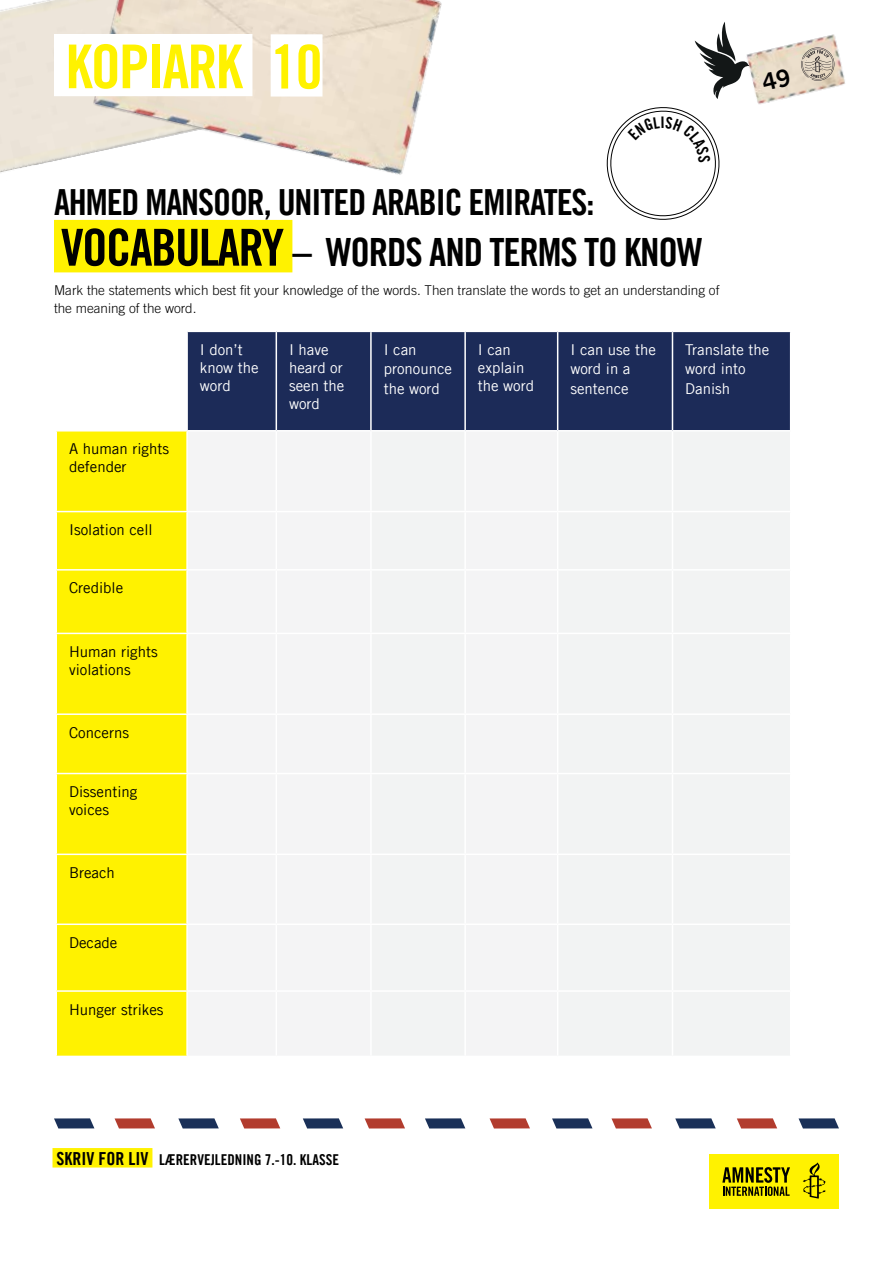
<style>
.page{position:relative;width:893px;height:1263px;background:#fff}
.page>*{position:absolute;margin:0;border:0;box-sizing:border-box;transform-origin:0 0}
.t1{font:60.45px "Amnesty Trade Gothic Bd Cn 20";letter-spacing:-.03em;color:#fff200}
.t2{font:39px "Amnesty Trade Gothic Bd Cn 20";letter-spacing:-.03em;color:#000}
.t3{font:36px "Amnesty Trade Gothic Bd Cn 20";letter-spacing:-.03em;color:#000}
.t4{font:15px/18px "Amnesty Trade Gothic";color:#fff}
.t5{font:15px/18px "Amnesty Trade Gothic";color:#000}
.t6{font:15px "Amnesty Trade Gothic Bd Cn 20";color:#000}
.t7{font:300 13.5px/18px "Amnesty Trade Gothic";color:#000}
.s1{font-size:51px}
.s2{font-size:18px}
</style>
<div class="page">
<img style="left:0;top:0;width:83px;height:173px">
<img style="left:83px;top:0;width:359px;height:175px">
<div style="left:54px;top:34px;width:198px;height:62px;background:#fff"></div>
<svg style="left:303px;top:1118px;width:40px;height:10px"></svg>
<svg style="left:425px;top:1118px;width:40px;height:10px"></svg>
<svg style="left:552px;top:1118px;width:40px;height:10px"></svg>
<svg style="left:675px;top:1118px;width:41px;height:10px"></svg>
<svg style="left:798px;top:1118px;width:41px;height:10px"></svg>
<svg style="left:365px;top:1118px;width:40px;height:10px"></svg>
<svg style="left:490px;top:1118px;width:40px;height:10px"></svg>
<svg style="left:611px;top:1118px;width:41px;height:10px"></svg>
<svg style="left:737px;top:1118px;width:40px;height:10px"></svg>
<svg style="left:54px;top:1118px;width:40px;height:10px"></svg>
<svg style="left:178px;top:1118px;width:41px;height:10px"></svg>
<svg style="left:115px;top:1118px;width:40px;height:10px"></svg>
<svg style="left:240px;top:1118px;width:40px;height:10px"></svg>
<img style="left:749px;top:34px;width:96px;height:71px">
<svg style="left:801px;top:48px;width:33px;height:33px"></svg>
<div style="left:271px;top:34px;width:51px;height:63px;background:#fff"></div>
<div style="left:54px;top:220px;width:238px;height:52px;background:#fff200"></div>
<div style="left:188px;top:332px;width:602px;height:98px;background:#1c2b58"></div>
<div style="left:57px;top:431px;width:129px;height:625px;background:#fff200"></div>
<div style="left:188px;top:432px;width:182px;height:623px;background:#f4f4f5"></div>
<div style="left:372px;top:432px;width:418px;height:623px;background:#f2f3f3"></div>
<hr style="left:276px;top:332px;width:1px;height:98px;background:#fff">
<hr style="left:370px;top:332px;width:2px;height:98px;background:#fff">
<hr style="left:464px;top:332px;width:2px;height:98px;background:#fff">
<hr style="left:557px;top:332px;width:1px;height:98px;background:#fff">
<hr style="left:672px;top:332px;width:1px;height:98px;background:#fff">
<hr style="left:276px;top:431px;width:1px;height:80px;background:#fff">
<hr style="left:464px;top:431px;width:2px;height:80px;background:#fff">
<hr style="left:557px;top:431px;width:1px;height:80px;background:#fff">
<hr style="left:672px;top:431px;width:1px;height:80px;background:#fff">
<hr style="left:56px;top:511px;width:131px;height:1px;background:#fff">
<hr style="left:187px;top:511px;width:89px;height:1px;background:#fff">
<hr style="left:276px;top:511px;width:95px;height:1px;background:#fff">
<hr style="left:276px;top:512px;width:1px;height:57px;background:#fff">
<hr style="left:371px;top:511px;width:94px;height:1px;background:#fff">
<hr style="left:465px;top:511px;width:93px;height:1px;background:#fff">
<hr style="left:464px;top:512px;width:2px;height:57px;background:#fff">
<hr style="left:558px;top:511px;width:114px;height:1px;background:#fff">
<hr style="left:557px;top:512px;width:1px;height:57px;background:#fff">
<hr style="left:672px;top:511px;width:119px;height:1px;background:#fff">
<hr style="left:672px;top:512px;width:1px;height:57px;background:#fff">
<hr style="left:56px;top:569px;width:131px;height:2px;background:#fff">
<hr style="left:187px;top:569px;width:89px;height:2px;background:#fff">
<hr style="left:276px;top:569px;width:95px;height:2px;background:#fff">
<hr style="left:276px;top:571px;width:1px;height:62px;background:#fff">
<hr style="left:371px;top:569px;width:94px;height:2px;background:#fff">
<hr style="left:465px;top:569px;width:93px;height:2px;background:#fff">
<hr style="left:464px;top:571px;width:2px;height:62px;background:#fff">
<hr style="left:558px;top:569px;width:114px;height:2px;background:#fff">
<hr style="left:557px;top:571px;width:1px;height:62px;background:#fff">
<hr style="left:672px;top:569px;width:119px;height:2px;background:#fff">
<hr style="left:672px;top:571px;width:1px;height:62px;background:#fff">
<hr style="left:56px;top:633px;width:131px;height:1px;background:#fff">
<hr style="left:187px;top:633px;width:89px;height:1px;background:#fff">
<hr style="left:276px;top:633px;width:95px;height:1px;background:#fff">
<hr style="left:276px;top:634px;width:1px;height:79px;background:#fff">
<hr style="left:371px;top:633px;width:94px;height:1px;background:#fff">
<hr style="left:465px;top:633px;width:93px;height:1px;background:#fff">
<hr style="left:464px;top:634px;width:2px;height:79px;background:#fff">
<hr style="left:558px;top:633px;width:114px;height:1px;background:#fff">
<hr style="left:557px;top:634px;width:1px;height:79px;background:#fff">
<hr style="left:672px;top:633px;width:119px;height:1px;background:#fff">
<hr style="left:672px;top:634px;width:1px;height:79px;background:#fff">
<hr style="left:56px;top:713px;width:131px;height:2px;background:#fff">
<hr style="left:187px;top:713px;width:89px;height:2px;background:#fff">
<hr style="left:276px;top:713px;width:95px;height:2px;background:#fff">
<hr style="left:276px;top:715px;width:1px;height:58px;background:#fff">
<hr style="left:371px;top:713px;width:94px;height:2px;background:#fff">
<hr style="left:465px;top:713px;width:93px;height:2px;background:#fff">
<hr style="left:464px;top:715px;width:2px;height:58px;background:#fff">
<hr style="left:558px;top:713px;width:114px;height:2px;background:#fff">
<hr style="left:557px;top:715px;width:1px;height:58px;background:#fff">
<hr style="left:672px;top:713px;width:119px;height:2px;background:#fff">
<hr style="left:672px;top:715px;width:1px;height:58px;background:#fff">
<hr style="left:56px;top:773px;width:131px;height:1px;background:#fff">
<hr style="left:187px;top:773px;width:89px;height:1px;background:#fff">
<hr style="left:276px;top:773px;width:95px;height:1px;background:#fff">
<hr style="left:276px;top:774px;width:1px;height:79px;background:#fff">
<hr style="left:371px;top:773px;width:94px;height:1px;background:#fff">
<hr style="left:465px;top:773px;width:93px;height:1px;background:#fff">
<hr style="left:464px;top:774px;width:2px;height:79px;background:#fff">
<hr style="left:558px;top:773px;width:114px;height:1px;background:#fff">
<hr style="left:557px;top:774px;width:1px;height:79px;background:#fff">
<hr style="left:672px;top:773px;width:119px;height:1px;background:#fff">
<hr style="left:672px;top:774px;width:1px;height:79px;background:#fff">
<hr style="left:56px;top:853px;width:131px;height:2px;background:#fff">
<hr style="left:187px;top:853px;width:89px;height:2px;background:#fff">
<hr style="left:276px;top:853px;width:95px;height:2px;background:#fff">
<hr style="left:276px;top:855px;width:1px;height:68px;background:#fff">
<hr style="left:371px;top:853px;width:94px;height:2px;background:#fff">
<hr style="left:465px;top:853px;width:93px;height:2px;background:#fff">
<hr style="left:464px;top:855px;width:2px;height:68px;background:#fff">
<hr style="left:558px;top:853px;width:114px;height:2px;background:#fff">
<hr style="left:557px;top:855px;width:1px;height:68px;background:#fff">
<hr style="left:672px;top:853px;width:119px;height:2px;background:#fff">
<hr style="left:672px;top:855px;width:1px;height:68px;background:#fff">
<hr style="left:56px;top:923px;width:131px;height:2px;background:#fff">
<hr style="left:187px;top:923px;width:89px;height:2px;background:#fff">
<hr style="left:276px;top:923px;width:95px;height:2px;background:#fff">
<hr style="left:276px;top:925px;width:1px;height:65px;background:#fff">
<hr style="left:371px;top:923px;width:94px;height:2px;background:#fff">
<hr style="left:465px;top:923px;width:93px;height:2px;background:#fff">
<hr style="left:464px;top:925px;width:2px;height:65px;background:#fff">
<hr style="left:558px;top:923px;width:114px;height:2px;background:#fff">
<hr style="left:557px;top:925px;width:1px;height:65px;background:#fff">
<hr style="left:672px;top:923px;width:119px;height:2px;background:#fff">
<hr style="left:672px;top:925px;width:1px;height:65px;background:#fff">
<hr style="left:56px;top:990px;width:131px;height:2px;background:#fff">
<hr style="left:187px;top:990px;width:89px;height:2px;background:#fff">
<hr style="left:276px;top:990px;width:95px;height:2px;background:#fff">
<hr style="left:276px;top:992px;width:1px;height:64px;background:#fff">
<hr style="left:371px;top:990px;width:94px;height:2px;background:#fff">
<hr style="left:465px;top:990px;width:93px;height:2px;background:#fff">
<hr style="left:464px;top:992px;width:2px;height:64px;background:#fff">
<hr style="left:558px;top:990px;width:114px;height:2px;background:#fff">
<hr style="left:557px;top:992px;width:1px;height:64px;background:#fff">
<hr style="left:672px;top:990px;width:119px;height:2px;background:#fff">
<hr style="left:672px;top:992px;width:1px;height:64px;background:#fff">
<div style="left:710px;top:1154px;width:129px;height:55px;background:#fff200"></div>
<svg style="left:803px;top:1162px;width:23px;height:36px"></svg>
<svg style="left:722px;top:1167px;width:68px;height:29px"></svg>
<div style="left:52px;top:1148px;width:100px;height:19px;background:#fff200"></div>
<svg style="left:761px;top:68px;width:30px;height:23px"></svg>
<svg style="left:606px;top:22px;width:143px;height:198px"></svg>
<h1 class="t1" style="left:66px;top:30px;width:258px">KOPIARK 10</h1>
<h3 class="t3" style="left:54px;top:180px;width:542px">AHMED MANSOOR, UNITED ARABIC EMIRATES:</h3>
<h2 class="t2" style="left:61px;top:228px;width:643px"><span class="s1">VOCABULARY</span> – WORDS AND TERMS TO KNOW</h2>
<p class="t7" style="left:54px;top:281px;width:667px">Mark the statements which best fit your knowledge of the words. Then translate the words to get an understanding of the meaning of the word.</p>
<p class="t4" style="left:200px;top:340px;width:60px">I don’t know the word</p>
<p class="t4" style="left:289px;top:340px;width:57px">I have heard or seen the word</p>
<p class="t4" style="left:384px;top:340px;width:70px;line-height:19.5px">I can pronounce the word</p>
<p class="t4" style="left:478px;top:340px;width:58px">I can explain the word</p>
<p class="t4" style="left:570px;top:340px;width:87px;line-height:19.5px">I can use the word in a sentence</p>
<p class="t4" style="left:685px;top:340px;width:86px;line-height:19.5px">Translate the word into<br>Danish</p>
<p class="t5" style="left:69px;top:440px;width:101px">A human rights defender</p>
<p class="t5" style="left:69px;top:521px;width:85px">Isolation cell</p>
<p class="t5" style="left:69px;top:579px;width:56px">Credible</p>
<p class="t5" style="left:69px;top:642px;width:90px">Human rights violations</p>
<p class="t5" style="left:69px;top:723px;width:61px">Concerns</p>
<p class="t5" style="left:69px;top:782px;width:70px">Dissenting voices</p>
<p class="t5" style="left:69px;top:863px;width:47px">Breach</p>
<p class="t5" style="left:69px;top:933px;width:50px">Decade</p>
<p class="t5" style="left:69px;top:1000px;width:96px">Hunger strikes</p>
<p class="t6" style="left:56px;top:1151px;width:284px"><span class="s2">SKRIV FOR LIV</span> LÆRERVEJLEDNING 7.-10. KLASSE</p>
</div>
